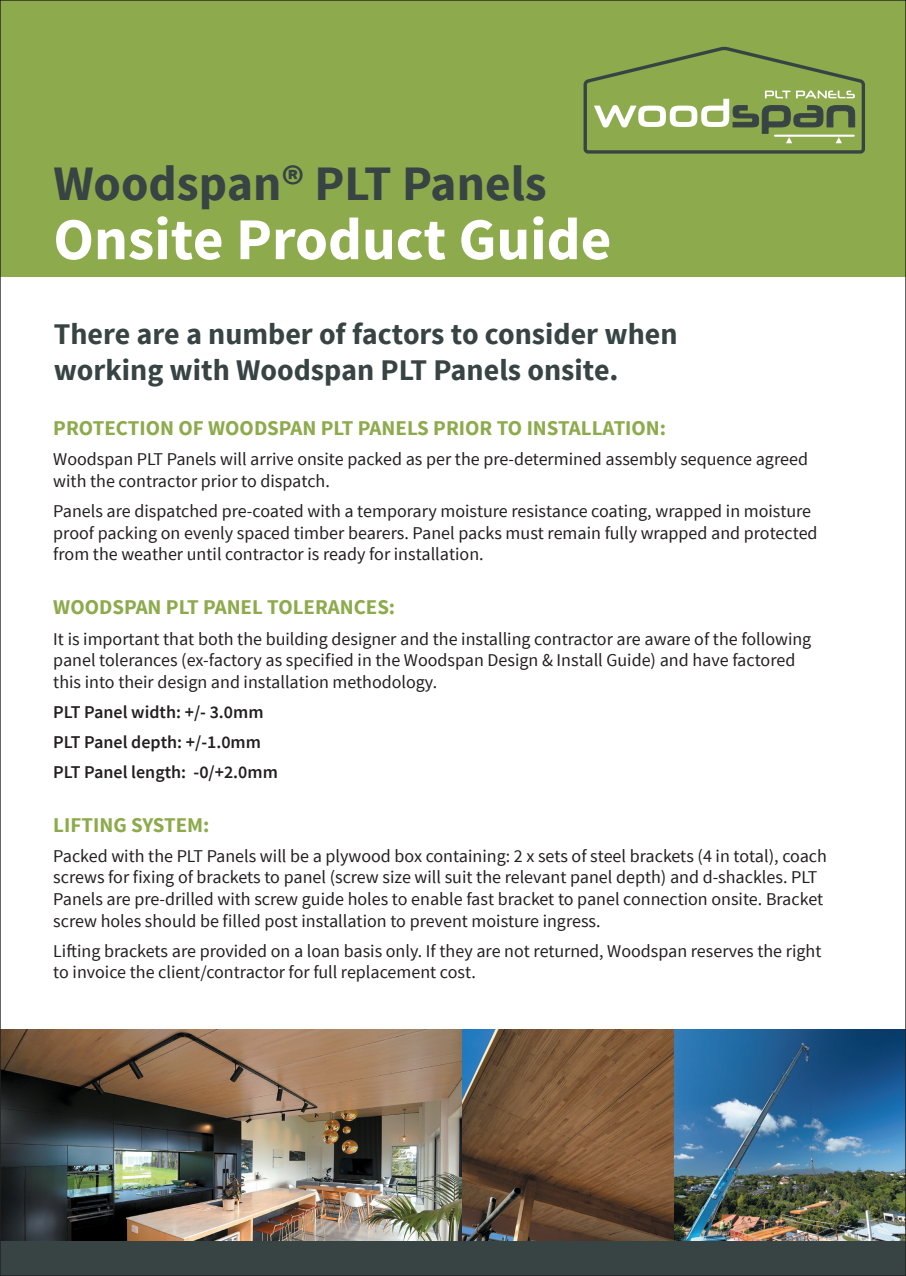
<style>
.page{position:relative;width:906px;height:1276px;background:#fff}
.page>*{position:absolute;margin:0;border:0;box-sizing:border-box;transform-origin:0 0}
.t1{font:700 59.4px "Source Sans Pro";color:#fff}
.t2{font:700 49.5px "Source Sans Pro";color:#384444}
.t3{font:700 30px/36px "Source Sans Pro";color:#384444}
.t4{font:700 21px "Source Sans Pro";color:#8dab4c}
.t5{font:18px/21.6px "Source Sans Pro";color:#231f20}
.t6{font:600 18px "Source Sans Pro";color:#231f20}
</style>
<div class="page">
<div style="left:0;top:0;width:906px;height:276px;background:#8dab4c"></div>
<svg style="left:583px;top:46px;width:282px;height:108px"></svg>
<img style="left:461px;top:1029px;width:213px;height:213px">
<img style="left:2px;top:1029px;width:459px;height:213px">
<img style="left:674px;top:1029px;width:230px;height:213px">
<div style="left:0;top:1242px;width:906px;height:34px;background:#384444"></div>
<p class="t2" style="left:53px;top:151px;width:495px">Woodspan® PLT Panels</p>
<p class="t1" style="left:53px;top:201px;width:559px">Onsite Product Guide</p>
<p class="t3" style="left:54px;top:317px;width:625px">There are a number of factors to consider when working with Woodspan PLT Panels onsite.</p>
<p class="t4" style="left:53px;top:415px;width:614px">PROTECTION OF WOODSPAN PLT PANELS PRIOR TO INSTALLATION:</p>
<p class="t5" style="left:53px;top:449px;width:756px">Woodspan PLT Panels will arrive onsite packed as per the pre-determined assembly sequence agreed with the contractor prior to dispatch.</p>
<p class="t5" style="left:53px;top:501px;width:766px">Panels are dispatched pre-coated with a temporary moisture resistance coating, wrapped in moisture proof packing on evenly spaced timber bearers. Panel packs must remain fully wrapped and protected from the weather until contractor is ready for installation.</p>
<p class="t4" style="left:53px;top:594px;width:343px">WOODSPAN PLT PANEL TOLERANCES:</p>
<p class="t5" style="left:53px;top:628px;width:759px">It is important that both the building designer and the installing contractor are aware of the following panel tolerances (ex-factory as specified in the Woodspan Design &amp; Install Guide) and have factored this into their design and installation methodology.</p>
<p class="t6" style="left:53px;top:700px;width:212px">PLT Panel width: +/- 3.0mm</p>
<p class="t6" style="left:53px;top:730px;width:209px">PLT Panel depth: +/-1.0mm</p>
<p class="t6" style="left:53px;top:761px;width:226px">PLT Panel length: -0/+2.0mm</p>
<p class="t4" style="left:53px;top:811px;width:158px">LIFTING SYSTEM:</p>
<p class="t5" style="left:53px;top:845px;width:775px">Packed with the PLT Panels will be a plywood box containing: 2 x sets of steel brackets (4 in total), coach screws for fixing of brackets to panel (screw size will suit the relevant panel depth) and d-shackles. PLT Panels are pre-drilled with screw guide holes to enable fast bracket to panel connection onsite. Bracket screw holes should be filled post installation to prevent moisture ingress.</p>
<p class="t5" style="left:53px;top:940px;width:769px">Lifting brackets are provided on a loan basis only. If they are not returned, Woodspan reserves the right to invoice the client/contractor for full replacement cost.</p>
</div>
